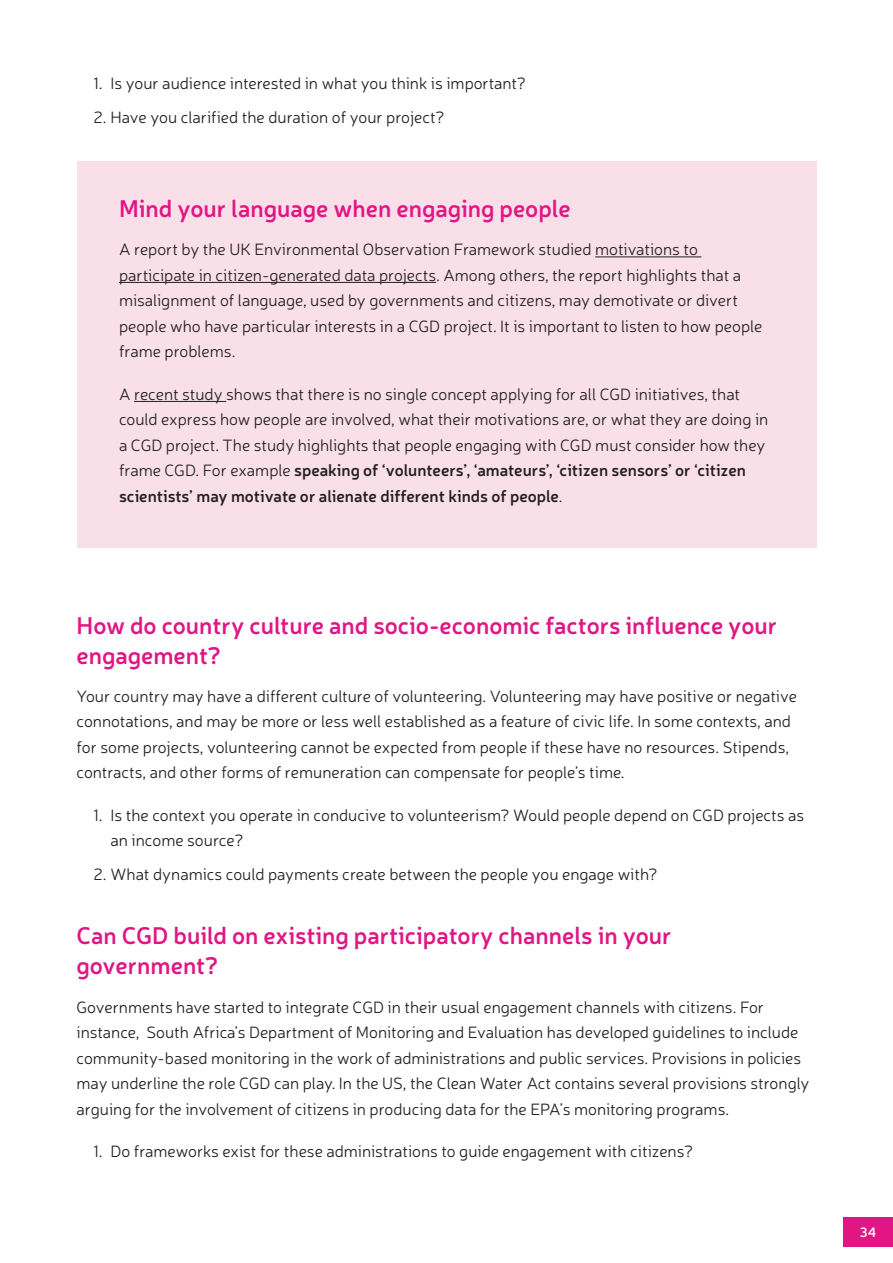
<style>
.page{position:relative;width:893px;height:1263px;background:#fff}
.page>*{position:absolute;margin:0;border:0;box-sizing:border-box;transform-origin:0 0}
.t1{font:600 24px/30px "Neris";color:#e11584}
.t2{font:300 16.5px/25.5px "Neris";color:#231f20}
.t3{font:600 13.5px "Neris";color:#fff}
.s1{font-weight:600}
</style>
<div class="page">
<div style="left:77px;top:161px;width:739px;height:386px;background:#f9dfe8"></div>
<div style="left:843px;top:1217px;width:50px;height:30px;background:#e11584"></div>
<hr style="left:595px;top:257px;width:106px;height:1px;background:#231f20">
<hr style="left:119px;top:282px;width:317px;height:1px;background:#231f20">
<hr style="left:134px;top:401px;width:92px;height:1px;background:#231f20">
<p class="t2" style="left:94px;top:70px;width:434px">1. Is your audience interested in what you think is important?</p>
<p class="t2" style="left:94px;top:104px;width:352px">2. Have you clarified the duration of your project?</p>
<h1 class="t1" style="left:119px;top:192px;width:453px">Mind your language when engaging people</h1>
<p class="t2" style="left:119px;top:236px;width:645px">A report by the UK Environmental Observation Framework studied motivations to participate in citizen-generated data projects. Among others, the report highlights that a misalignment of language, used by governments and citizens, may demotivate or divert people who have particular interests in a CGD project. It is important to listen to how people frame problems.</p>
<p class="t2" style="left:119px;top:380px;width:651px">A recent study shows that there is no single concept applying for all CGD initiatives, that could express how people are involved, what their motivations are, or what they are doing in a CGD project. The study highlights that people engaging with CGD must consider how they frame CGD. For example <span class="s1">speaking of ‘volunteers’, ‘amateurs’, ‘citizen sensors’ or ‘citizen scientists’ may motivate or alienate different kinds of people</span>.</p>
<h1 class="t1" style="left:77px;top:609px;width:702px">How do country culture and socio-economic factors influence your engagement?</h1>
<p class="t2" style="left:77px;top:683px;width:722px">Your country may have a different culture of volunteering. Volunteering may have positive or negative connotations, and may be more or less well established as a feature of civic life. In some contexts, and for some projects, volunteering cannot be expected from people if these have no resources. Stipends, contracts, and other forms of remuneration can compensate for people’s time.</p>
<p class="t2" style="left:111px;top:802px;width:695px;text-indent:-17px">1. Is the context you operate in conducive to volunteerism? Would people depend on CGD projects as an income source?</p>
<p class="t2" style="left:94px;top:861px;width:566px">2. What dynamics could payments create between the people you engage with?</p>
<h1 class="t1" style="left:77px;top:920px;width:597px">Can CGD build on existing participatory channels in your government?</h1>
<p class="t2" style="left:77px;top:994px;width:734px">Governments have started to integrate CGD in their usual engagement channels with citizens. For instance, South Africa’s Department of Monitoring and Evaluation has developed guidelines to include community-based monitoring in the work of administrations and public services. Provisions in policies may underline the role CGD can play. In the US, the Clean Water Act contains several provisions strongly arguing for the involvement of citizens in producing data for the EPA’s monitoring programs.</p>
<p class="t2" style="left:94px;top:1138px;width:601px">1. Do frameworks exist for these administrations to guide engagement with citizens?</p>
<p class="t3" style="left:860px;top:1223px;width:18px">34</p>
</div>
